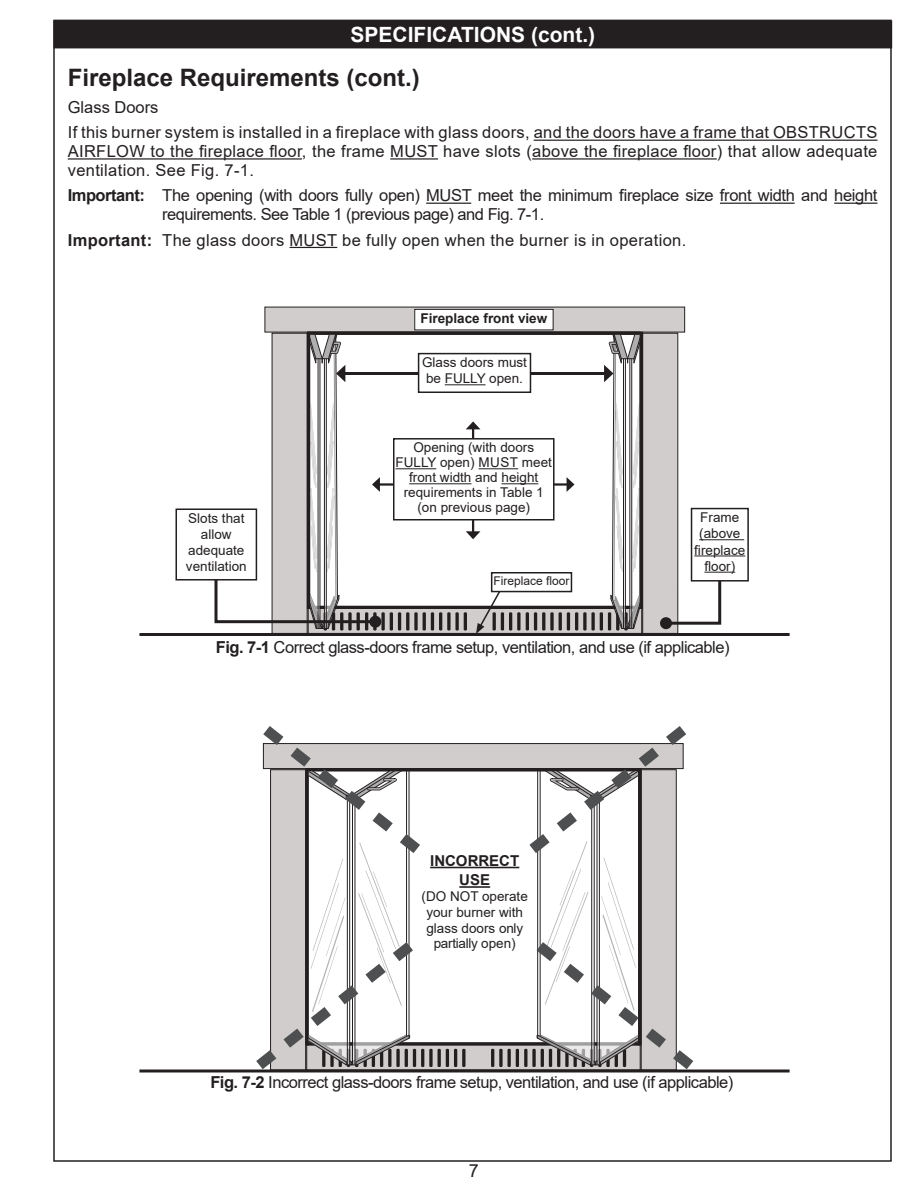
<style>
.page{position:relative;width:918px;height:1188px;background:#fff}
.page>*{position:absolute;margin:0;border:0;box-sizing:border-box;transform-origin:0 0}
.t1{font:700 24px "Arial";color:#231f20}
.t2{font:700 21px "Arial";color:#fff}
.t3{font:18px "Arial";color:#231f20}
.t4{font:16.5px/25.5px "Arial";letter-spacing:.02em;color:#231f20}
.t5{font:16.5px "Arial";letter-spacing:-.03em;color:#231f20}
.t6{font:16.5px/18.8px "Arial";letter-spacing:-.02em;color:#231f20}
.t7{font:700 15px/19.5px "Arial";color:#231f20;text-align:center}
.t8{font:13.5px/16.2px "Arial";color:#231f20;text-align:center}
.t9{font:700 13.5px "Arial";color:#231f20}
.t10{font:12px "Arial";color:#231f20}
.s1{font-weight:700}
</style>
<div class="page">
<div style="left:54px;top:21px;width:838px;height:27px;background:#231f20"></div>
<hr style="left:534px;top:140px;width:343px;height:1px;background:#231f20">
<hr style="left:68px;top:158px;width:234px;height:2px;background:#231f20">
<hr style="left:390px;top:158px;width:48px;height:2px;background:#231f20">
<hr style="left:532px;top:158px;width:185px;height:2px;background:#231f20">
<hr style="left:426px;top:203px;width:45px;height:1px;background:#231f20">
<hr style="left:720px;top:203px;width:75px;height:1px;background:#231f20">
<hr style="left:834px;top:203px;width:44px;height:1px;background:#231f20">
<hr style="left:290px;top:247px;width:47px;height:1px;background:#231f20">
<svg style="left:265px;top:309px;width:420px;height:324px;background:#d3d0cf"></svg>
<div style="left:265px;top:307px;width:420px;height:25px;border:1px solid #231f20"></div>
<div style="left:642px;top:333px;width:36px;height:301px;border:1px solid #231f20"></div>
<hr style="left:640px;top:334px;width:3px;height:274px;background:#231f20">
<hr style="left:640px;top:335px;width:3px;height:274px;background:#231f20">
<hr style="left:307px;top:332px;width:333px;height:3px;background:#231f20">
<div style="left:415px;top:309px;width:138px;height:21px;background:#fff"></div>
<div style="left:414px;top:309px;width:140px;height:21px;border:1px solid #231f20"></div>
<svg style="left:663px;top:572px;width:59px;height:54px"></svg>
<div style="left:660px;top:617px;width:12px;height:12px;background:#231f20;border-radius:50%"></div>
<div style="left:692px;top:509px;width:56px;height:72px;background:#fff"></div>
<hr style="left:699px;top:539px;width:45px;height:1px;background:#231f20">
<hr style="left:694px;top:555px;width:51px;height:1px;background:#231f20">
<hr style="left:704px;top:572px;width:31px;height:1px;background:#231f20">
<div style="left:691px;top:508px;width:58px;height:74px;border:2px solid #231f20"></div>
<hr style="left:139px;top:633px;width:651px;height:3px;background:#231f20">
<div style="left:176px;top:508px;width:81px;height:73px;border:2px solid #231f20"></div>
<svg style="left:213px;top:333px;width:429px;height:300px"></svg>
<div style="left:394px;top:439px;width:160px;height:81px;background:#fff"></div>
<hr style="left:396px;top:468px;width:40px;height:1px;background:#231f20">
<hr style="left:479px;top:468px;width:39px;height:1px;background:#231f20">
<hr style="left:409px;top:483px;width:62px;height:1px;background:#231f20">
<hr style="left:502px;top:483px;width:36px;height:1px;background:#231f20">
<div style="left:393px;top:438px;width:162px;height:82px;border:2px solid #231f20"></div>
<hr style="left:139px;top:1070px;width:651px;height:2px;background:#231f20">
<svg style="left:245px;top:726px;width:453px;height:347px"></svg>
<div style="left:418px;top:855px;width:114px;height:125px;background:#fff"></div>
<hr style="left:430px;top:867px;width:89px;height:1px;background:#231f20">
<hr style="left:459px;top:886px;width:31px;height:2px;background:#231f20">
<p class="t2" style="left:351px;top:20px;width:246px">SPECIFICATIONS (cont.)</p>
<h1 class="t1" style="left:68px;top:61px;width:354px">Fireplace Requirements (cont.)</h1>
<p class="t4" style="left:68px;top:94px;width:811px">Glass Doors<br>If this burner system is installed in a fireplace with glass doors, and the doors have a frame that OBSTRUCTS</p>
<p class="t4" style="left:68px;top:142px;width:811px;line-height:18.8px">AIRFLOW to the fireplace floor, the frame MUST have slots (above the fireplace floor) that allow adequate ventilation. See Fig. 7-1.</p>
<p class="t6" style="left:162px;top:186px;width:717px;text-indent:-94px"><span class="s1">Important:</span> The opening (with doors fully open) MUST meet the minimum fireplace size front width and height requirements. See Table 1 (previous page) and Fig. 7-1.</p>
<p class="t4" style="left:68px;top:227px;width:620px"><span class="s1">Important:</span> The glass doors MUST be fully open when the burner is in operation.</p>
<p class="t9" style="left:421px;top:308px;width:128px">Fireplace front view</p>
<p class="t8" style="left:186px;top:510px;width:62px">Slots that allow adequate ventilation</p>
<p class="t8" style="left:422px;top:354px;width:107px;text-align:left">Glass doors must be FULLY open.</p>
<p class="t8" style="left:396px;top:440px;width:158px;line-height:15px">Opening (with doors<br>FULLY open) MUST meet front width and height requirements in Table 1 (on previous page)</p>
<p class="t10" style="left:494px;top:573px;width:78px">Fireplace floor</p>
<p class="t8" style="left:694px;top:509px;width:53px">Frame (above fireplace floor)</p>
<p class="t5" style="left:216px;top:636px;width:515px"><span class="s1">Fig. 7-1</span> Correct glass-doors frame setup, ventilation, and use (if applicable)</p>
<p class="t7" style="left:430px;top:851px;width:91px">INCORRECT<br>USE</p>
<p class="t8" style="left:422px;top:888px;width:108px;line-height:15.8px">(DO NOT operate your burner with glass doors only partially open)</p>
<p class="t5" style="left:210px;top:1071px;width:525px"><span class="s1">Fig. 7-2</span> Incorrect glass-doors frame setup, ventilation, and use (if applicable)</p>
<p class="t3" style="left:469px;top:1158px;width:12px">7</p>
</div>
